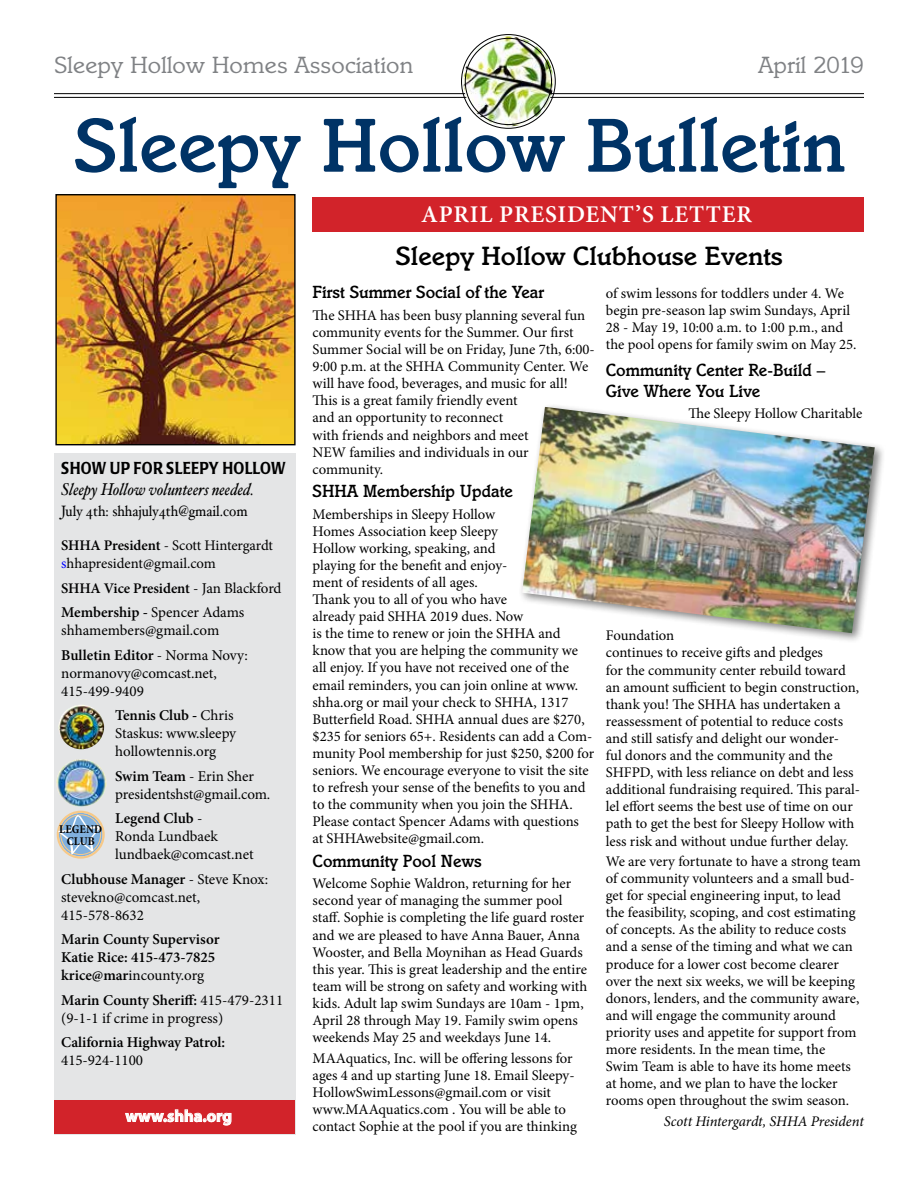
<style>
.page{position:relative;width:918px;height:1188px;background:#fff}
.page>*{position:absolute;margin:0;border:0;box-sizing:border-box;transform-origin:0 0}
.t1{font:500 78px "Italia";color:#036}
.t2{font:500 27px "Italia";color:#000}
.t3{font:24px "Italia";letter-spacing:.01em;color:#808285}
.t4{font:600 24px "Minion Pro";letter-spacing:.035em;color:#fff}
.t5{font:500 18px/21px "Italia";color:#000;scale:.95 1}
.t6{font:italic 17.1px "Hoefler Text";color:#000;scale:.9 1}
.t7{font:500 17.1px "Poppl Laudatio";letter-spacing:.02em;color:#000;scale:.85 1}
.t8{font:700 16.5px "Myriad Pro";color:#fff}
.t9{font:15px/18px "Minion Pro";letter-spacing:-.005em;color:#000}
.t10{font:600 15px/18px "Minion Pro";color:#000}
.t11{font:15px "Hoefler Text";color:#000;scale:.9 1}
.t12{font:14.7px/17.1px "Minion Pro";letter-spacing:-.005em;color:#000}
.t13{font:600 14.7px "Minion Pro";letter-spacing:-.01em;color:#000}
.t14{font:italic 14.7px "Minion Pro";letter-spacing:-.01em;color:#000}
.t15{font:700 condensed 12px/12px "Minion Pro";letter-spacing:.01em;color:#000;text-align:center}
.s1{font-weight:600}
.s2{color:#00f}
.s3{font-weight:400;font-size:15px}
.s4{font-weight:700}
.s5{font-weight:400}
</style>
<div class="page">
<hr style="left:54px;top:93px;width:810px;height:1px;background:#000">
<hr style="left:54px;top:97px;width:810px;height:1px;background:#000">
<div style="left:55px;top:453px;width:241px;height:682px;background:#e4e5e6"></div>
<img style="left:57px;top:196px;width:237px;height:247px">
<div style="left:55px;top:194px;width:241px;height:251px;border:1px solid #000"></div>
<img style="left:463px;top:36px;width:90px;height:90px;border-radius:45px">
<div style="left:54px;top:1101px;width:241px;height:33px;background:#d2232a"></div>
<svg style="left:125px;top:1109px;width:107px;height:17px"></svg>
<img style="left:56px;top:759px;width:51px;height:48px">
<img style="left:58px;top:705px;width:46px;height:44px">
<div style="left:312px;top:197px;width:552px;height:35px;background:#d2232a"></div>
<div style="left:816px;top:1063px;width:44px;height:61px;border:2px solid #fff;border-radius:18px"></div>
<svg style="left:59px;top:813px;width:43px;height:43px"></svg>
<div style="left:57px;top:811px;width:48px;height:48px;border:2px solid #f7c988;border-radius:50%"></div>
<div style="left:60px;top:814px;width:41px;height:41px;border:1px solid #f7c988;border-radius:50%"></div>
<svg style="left:58px;top:815px;width:43px;height:39px;background:#aac2d6"></svg>
<svg style="left:845px;top:1063px;width:15px;height:61px"></svg>
<div style="left:517px;top:402px;width:369px;height:242px;background:#000;opacity:.5"></div>
<img style="left:522px;top:407px;width:353px;height:226px">
<h3 class="t3" style="left:54px;top:51px;width:361px">Sleepy Hollow Homes Association</h3>
<h3 class="t3" style="left:759px;top:51px;width:107px">April 2019</h3>
<h1 class="t1" style="left:74px;top:99px;width:773px">Sleepy Hollow Bulletin</h1>
<p class="t7" style="left:61px;top:458px;width:266px">SHOW UP FOR SLEEPY HOLLOW</p>
<p class="t6" style="left:61px;top:479px;width:216px">Sleepy Hollow volunteers needed.</p>
<p class="t11" style="left:61px;top:502px;width:209px">July 4th: shhajuly4th@gmail.com</p>
<p class="t12" style="left:61px;top:537px;width:213px;line-height:18px"><span class="s1">SHHA President</span> - Scott Hintergardt <span class="s2">s</span>hhapresident@gmail.com</p>
<p class="t13" style="left:61px;top:578px;width:222px">SHHA Vice President <span class="s3">- Jan Blackford</span></p>
<p class="t9" style="left:61px;top:604px;width:185px"><span class="s1">Membership -</span> Spencer Adams shhamembers@gmail.com</p>
<p class="t9" style="left:61px;top:646px;width:188px"><span class="s1">Bulletin Editor</span> - Norma Novy: normanovy@comcast.net,<br>415-499-9409</p>
<p class="t9" style="left:115px;top:707px;width:122px"><span class="s1">Tennis Club</span> <span class="s4">-</span> Chris<br>Staskus: www.sleepy hollowtennis.org</p>
<p class="t9" style="left:115px;top:767px;width:157px"><span class="s1">Swim Team</span> - Erin Sher presidentshst@gmail.com.</p>
<p class="t9" style="left:115px;top:810px;width:140px"><span class="s1">Legend Club</span> -<br>Ronda Lundbaek lundbaek@comcast.net</p>
<p class="t9" style="left:61px;top:870px;width:208px"><span class="s1">Clubhouse Manager</span> - Steve Knox: stevekno@comcast.net,<br>415-578-8632</p>
<p class="t10" style="left:61px;top:930px;width:160px">Marin County Supervisor<br>Katie Rice: 415-473-7825 krice@mar<span class="s5">incounty.org</span></p>
<p class="t9" style="left:61px;top:991px;width:224px"><span class="s1">Marin County Sheriff:</span> 415-479-2311 (9-1-1 if crime in progress)</p>
<p class="t10" style="left:61px;top:1033px;width:165px">California Highway Patrol:</p>
<p class="t9" style="left:61px;top:1051px;width:83px">415-924-1100</p>
<p class="t15" style="left:59px;top:823px;width:44px">LEGEND<br>CLUB</p>
<p class="t8" style="left:125px;top:1105px;width:108px">www.shha.org</p>
<h3 class="t4" style="left:421px;top:198px;width:332px">APRIL PRESIDENT’S LETTER</h3>
<h2 class="t2" style="left:396px;top:240px;width:389px">Sleepy Hollow Clubhouse Events</h2>
<p class="t5" style="left:313px;top:282px;width:245px">First Summer Social of the Year</p>
<p class="t12" style="left:313px;top:307px;width:284px">The SHHA has been busy planning several fun community events for the Summer. Our first Summer Social will be on Friday, June 7th, 6:00- 9:00 p.m. at the SHHA Community Center. We will have food, beverages, and music for all!<br>This is a great family friendly event<br>and an opportunity to reconnect<br>with friends and neighbors and meet<br>NEW families and individuals in our community.</p>
<p class="t5" style="left:313px;top:481px;width:213px">SHHA Membership Update</p>
<p class="t12" style="left:313px;top:505px;width:283px">Memberships in Sleepy Hollow<br>Homes Association keep Sleepy<br>Hollow working, speaking, and<br>playing for the benefit and enjoy-<br>ment of residents of all ages.<br>Thank you to all of you who have<br>already paid SHHA 2019 dues. Now<br>is the time to renew or join the SHHA and know that you are helping the community we all enjoy. If you have not received one of the email reminders, you can join online at www. shha.org or mail your check to SHHA, 1317<br>Butterfield Road. SHHA annual dues are $270, $235 for seniors 65+. Residents can add a Com&shy;munity Pool membership for just $250, $200 for seniors. We encourage everyone to visit the site to refresh your sense of the benefits to you and to the community when you join the SHHA.<br>Please contact Spencer Adams with questions<br>at SHHAwebsite@gmail.com.</p>
<p class="t5" style="left:313px;top:850px;width:180px">Community Pool News</p>
<p class="t12" style="left:313px;top:875px;width:276px">Welcome Sophie Waldron, returning for her second year of managing the summer pool staff. Sophie is completing the life guard roster and we are pleased to have Anna Bauer, Anna Wooster, and Bella Moynihan as Head Guards this year. This is great leadership and the entire team will be strong on safety and working with kids. Adult lap swim Sundays are 10am - 1pm, April 28 through May 19. Family swim opens weekends May 25 and weekdays June 14.</p>
<p class="t12" style="left:313px;top:1049px;width:266px">MAAquatics, Inc. will be offering lessons for ages 4 and up starting June 18. Email Sleepy-HollowSwimLessons@gmail.com or visit www.MAAquatics.com . You will be able to contact Sophie at the pool if you are thinking</p>
<p class="t12" style="left:606px;top:285px;width:252px">of swim lessons for toddlers under 4. We begin pre-season lap swim Sundays, April 28 - May 19, 10:00 a.m. to 1:00 p.m., and the pool opens for family swim on May 25.</p>
<p class="t5" style="left:606px;top:359px;width:233px">Community Center Re-Build –<br>Give Where You Live</p>
<p class="t12" style="left:688px;top:405px;width:175px">The Sleepy Hollow Charitable</p>
<p class="t12" style="left:606px;top:627px;width:256px">Foundation<br>continues to receive gifts and pledges<br>for the community center rebuild toward an amount sufficient to begin construction, thank you! The SHHA has undertaken a reassessment of potential to reduce costs and still satisfy and delight our wonder-<br>ful donors and the community and the SHFPD, with less reliance on debt and less additional fundraising required. This paral&shy;lel effort seems the best use of time on our path to get the best for Sleepy Hollow with less risk and without undue further delay.</p>
<p class="t12" style="left:606px;top:853px;width:256px">We are very fortunate to have a strong team of community volunteers and a small bud&shy;get for special engineering input, to lead the feasibility, scoping, and cost estimating of concepts. As the ability to reduce costs and a sense of the timing and what we can produce for a lower cost become clearer over the next six weeks, we will be keeping donors, lenders, and the community aware, and will engage the community around priority uses and appetite for support from more residents. In the mean time, the Swim Team is able to have its home meets at home, and we plan to have the locker rooms open throughout the swim season.</p>
<p class="t14" style="left:664px;top:1111px;width:201px">Scott Hintergardt, SHHA President</p>
</div>
